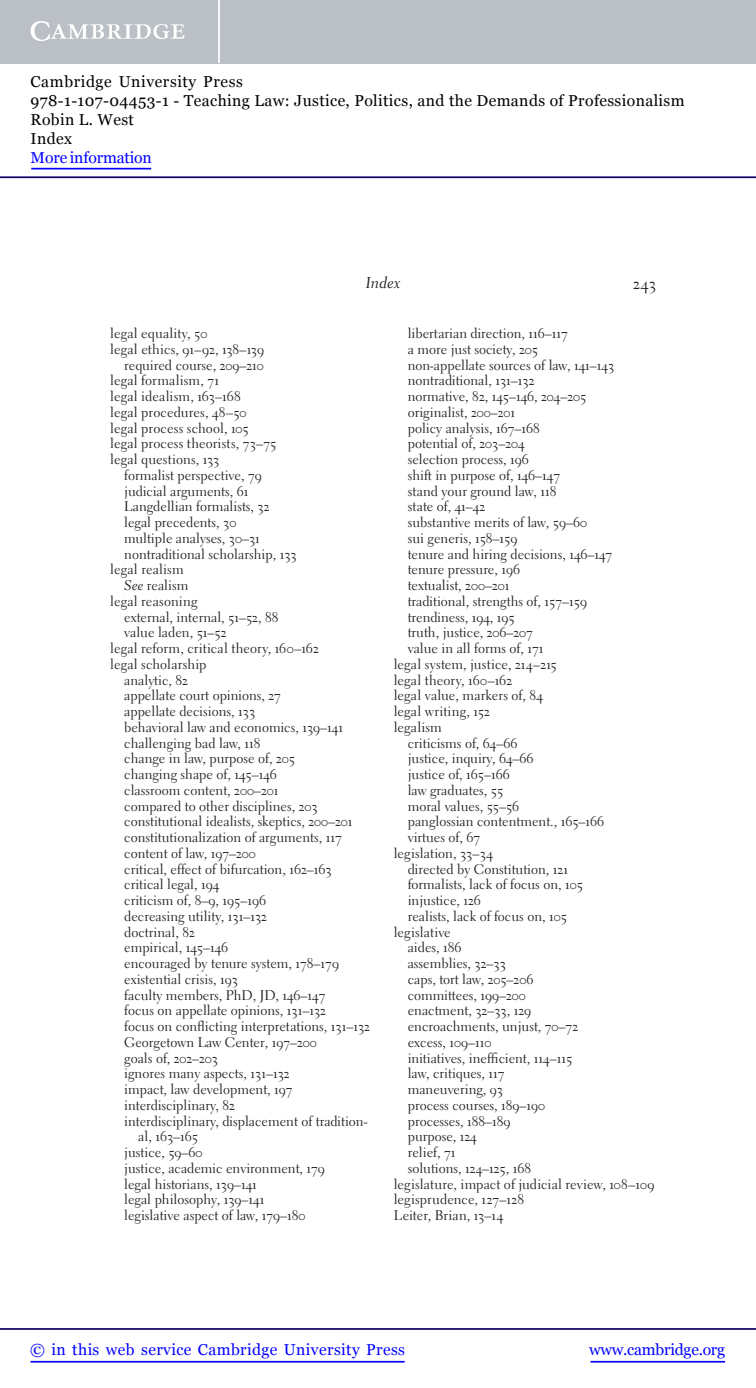
<style>
.page{position:relative;width:756px;height:1388px;background:#fff}
.page>*{position:absolute;margin:0;border:0;box-sizing:border-box;transform-origin:0 0}
.t1{font:16.62px "Electra LT Std";color:#231f20}
.t2{font:15.75px/18.9px "Georgia";letter-spacing:.025em;color:#000}
.t3{font:15.75px "Georgia";letter-spacing:.025em;color:#00f}
.t4{font:15.75px "Georgia";letter-spacing:-.015em;color:#00f}
.t5{font:15.75px "Georgia";letter-spacing:-.01em;color:#00f}
.t6{font:15.75px "Electra LT Std Cursive";letter-spacing:.005em;color:#231f20}
.t7{font:14px "Electra LT Std";color:#231f20}
.s1{font-family:"Electra LT Std Cursive"}
</style>
<div class="page">
<hr style="left:591px;top:1361px;width:134px;height:1px;background:#00f">
<hr style="left:0;top:1328px;width:756px;height:2px;background:#150666">
<hr style="left:31px;top:1361px;width:374px;height:1px;background:#00f">
<div style="left:0;top:0;width:756px;height:63px;background:#bac0c6"></div>
<svg style="left:31px;top:21px;width:154px;height:20px"></svg>
<hr style="left:218px;top:0;width:2px;height:63px;background:#fff">
<hr style="left:0;top:176px;width:756px;height:2px;background:#150666">
<hr style="left:31px;top:168px;width:120px;height:1px;background:#00f">
<p class="t2" style="left:31px;top:72px;width:656px">Cambridge University Press<br>978-1-107-04453-1 - Teaching Law: Justice, Politics, and the Demands of Professionalism Robin L. West<br>Index</p>
<p class="t5" style="left:31px;top:148px;width:123px">More information</p>
<p class="t6" style="left:366px;top:277px;width:36px">Index</p>
<p class="t1" style="left:633px;top:277px;width:25px">243</p>
<p class="t7" style="left:110px;top:327px;width:99px">legal equality, 50</p>
<p class="t7" style="left:110px;top:343px;width:155px">legal ethics, 91–92 , 138–139</p>
<p class="t7" style="left:124px;top:359px;width:141px">required course, 209–210</p>
<p class="t7" style="left:110px;top:375px;width:110px">legal formalism, 71</p>
<p class="t7" style="left:110px;top:390px;width:132px">legal idealism, 163–168</p>
<p class="t7" style="left:110px;top:406px;width:138px">legal procedures, 48–50</p>
<p class="t7" style="left:110px;top:422px;width:140px">legal process school, 105</p>
<p class="t7" style="left:110px;top:438px;width:168px">legal process theorists, 73–75</p>
<p class="t7" style="left:110px;top:453px;width:111px">legal questions, 133</p>
<p class="t7" style="left:124px;top:469px;width:139px">formalist perspective, 79</p>
<p class="t7" style="left:124px;top:485px;width:126px">judicial arguments, 61</p>
<p class="t7" style="left:124px;top:501px;width:147px">Langdellian formalists, 32</p>
<p class="t7" style="left:124px;top:516px;width:114px">legal precedents, 30</p>
<p class="t7" style="left:124px;top:532px;width:137px">multiple analyses, 30–31</p>
<p class="t7" style="left:124px;top:548px;width:174px">nontraditional scholarship, 133</p>
<p class="t7" style="left:110px;top:564px;width:75px">legal realism</p>
<p class="t7" style="left:124px;top:579px;width:66px"><span class="s1">See</span> realism</p>
<p class="t7" style="left:110px;top:595px;width:89px">legal reasoning</p>
<p class="t7" style="left:124px;top:611px;width:156px">external, internal, 51–52 , 88</p>
<p class="t7" style="left:124px;top:627px;width:104px">value laden, 51–52</p>
<p class="t7" style="left:110px;top:642px;width:210px">legal reform, critical theory, 160–162</p>
<p class="t7" style="left:110px;top:658px;width:98px">legal scholarship</p>
<p class="t7" style="left:124px;top:674px;width:65px">analytic, 82</p>
<p class="t7" style="left:124px;top:690px;width:158px">appellate court opinions, 27</p>
<p class="t7" style="left:124px;top:705px;width:132px">appellate decisions, 133</p>
<p class="t7" style="left:124px;top:721px;width:220px">behavioral law and economics, 139–141</p>
<p class="t7" style="left:124px;top:737px;width:138px">challenging bad law, 118</p>
<p class="t7" style="left:124px;top:753px;width:172px">change in law, purpose of, 205</p>
<p class="t7" style="left:124px;top:768px;width:154px">changing shape of, 145–146</p>
<p class="t7" style="left:124px;top:784px;width:156px">classroom content, 200–201</p>
<p class="t7" style="left:124px;top:800px;width:195px">compared to other disciplines, 203</p>
<p class="t7" style="left:124px;top:816px;width:230px">constitutional idealists, skeptics, 200–201</p>
<p class="t7" style="left:124px;top:831px;width:219px">constitutionalization of arguments, 117</p>
<p class="t7" style="left:124px;top:847px;width:133px">content of law, 197–200</p>
<p class="t7" style="left:124px;top:863px;width:209px">critical, effect of bifurcation, 162–163</p>
<p class="t7" style="left:124px;top:879px;width:97px">critical legal, 194</p>
<p class="t7" style="left:124px;top:894px;width:143px">criticism of, 8–9 , 195–196</p>
<p class="t7" style="left:124px;top:910px;width:144px">decreasing utility, 131–132</p>
<p class="t7" style="left:124px;top:926px;width:72px">doctrinal, 82</p>
<p class="t7" style="left:124px;top:942px;width:105px">empirical, 145–146</p>
<p class="t7" style="left:124px;top:957px;width:216px">encouraged by tenure system, 178–179</p>
<p class="t7" style="left:124px;top:973px;width:115px">existential crisis, 193</p>
<p class="t7" style="left:124px;top:989px;width:203px">faculty members, PhD, JD, 146–147</p>
<p class="t7" style="left:124px;top:1005px;width:203px">focus on appellate opinions, 131–132</p>
<p class="t7" style="left:124px;top:1020px;width:247px">focus on conflicting interpretations, 131–132</p>
<p class="t7" style="left:124px;top:1036px;width:194px">Georgetown Law Center, 197–200</p>
<p class="t7" style="left:124px;top:1052px;width:95px">goals of, 202–203</p>
<p class="t7" style="left:124px;top:1068px;width:167px">ignores many aspects, 131–132</p>
<p class="t7" style="left:124px;top:1083px;width:170px">impact, law development, 197</p>
<p class="t7" style="left:124px;top:1099px;width:112px">interdisciplinary, 82</p>
<p class="t7" style="left:124px;top:1115px;width:245px">interdisciplinary, displacement of tradition-</p>
<p class="t7" style="left:138px;top:1131px;width:61px">al, 163–165</p>
<p class="t7" style="left:124px;top:1146px;width:80px">justice, 59–60</p>
<p class="t7" style="left:124px;top:1162px;width:202px">justice, academic environment, 179</p>
<p class="t7" style="left:124px;top:1178px;width:134px">legal historians, 139–141</p>
<p class="t7" style="left:124px;top:1194px;width:142px">legal philosophy, 139–141</p>
<p class="t7" style="left:124px;top:1209px;width:183px">legislative aspect of law, 179–180</p>
<p class="t7" style="left:408px;top:327px;width:162px">libertarian direction, 116–117</p>
<p class="t7" style="left:408px;top:343px;width:132px">a more just society, 205</p>
<p class="t7" style="left:408px;top:359px;width:208px">non-appellate sources of law, 141–143</p>
<p class="t7" style="left:408px;top:375px;width:128px">nontraditional, 131–132</p>
<p class="t7" style="left:408px;top:390px;width:180px">normative, 82 , 145–146 , 204–205</p>
<p class="t7" style="left:408px;top:406px;width:109px">originalist, 200–201</p>
<p class="t7" style="left:408px;top:422px;width:134px">policy analysis, 167–168</p>
<p class="t7" style="left:408px;top:438px;width:118px">potential of, 203–204</p>
<p class="t7" style="left:408px;top:453px;width:122px">selection process, 196</p>
<p class="t7" style="left:408px;top:469px;width:154px">shift in purpose of, 146–147</p>
<p class="t7" style="left:408px;top:485px;width:150px">stand your ground law, 118</p>
<p class="t7" style="left:408px;top:501px;width:79px">state of, 41–42</p>
<p class="t7" style="left:408px;top:516px;width:181px">substantive merits of law, 59–60</p>
<p class="t7" style="left:408px;top:532px;width:111px">sui generis, 158–159</p>
<p class="t7" style="left:408px;top:548px;width:206px">tenure and hiring decisions, 146–147</p>
<p class="t7" style="left:408px;top:564px;width:114px">tenure pressure, 196</p>
<p class="t7" style="left:408px;top:579px;width:103px">textualist, 200–201</p>
<p class="t7" style="left:408px;top:595px;width:181px">traditional, strengths of, 157–159</p>
<p class="t7" style="left:408px;top:611px;width:109px">trendiness, 194 , 195</p>
<p class="t7" style="left:408px;top:627px;width:127px">truth, justice, 206–207</p>
<p class="t7" style="left:408px;top:642px;width:137px">value in all forms of, 171</p>
<p class="t7" style="left:394px;top:658px;width:165px">legal system, justice, 214–215</p>
<p class="t7" style="left:394px;top:674px;width:120px">legal theory, 160–162</p>
<p class="t7" style="left:394px;top:690px;width:151px">legal value, markers of, 84</p>
<p class="t7" style="left:394px;top:705px;width:98px">legal writing, 152</p>
<p class="t7" style="left:394px;top:721px;width:50px">legalism</p>
<p class="t7" style="left:408px;top:737px;width:111px">criticisms of, 64–66</p>
<p class="t7" style="left:408px;top:753px;width:127px">justice, inquiry, 64–66</p>
<p class="t7" style="left:408px;top:768px;width:104px">justice of, 165–166</p>
<p class="t7" style="left:408px;top:784px;width:97px">law graduates, 55</p>
<p class="t7" style="left:408px;top:800px;width:113px">moral values, 55–56</p>
<p class="t7" style="left:408px;top:816px;width:198px">panglossian contentment., 165–166</p>
<p class="t7" style="left:408px;top:831px;width:74px">virtues of, 67</p>
<p class="t7" style="left:394px;top:847px;width:101px">legislation, 33–34</p>
<p class="t7" style="left:408px;top:863px;width:162px">directed by Constitution, 121</p>
<p class="t7" style="left:408px;top:879px;width:177px">formalists, lack of focus on, 105</p>
<p class="t7" style="left:408px;top:894px;width:75px">injustice, 126</p>
<p class="t7" style="left:408px;top:910px;width:161px">realists, lack of focus on, 105</p>
<p class="t7" style="left:394px;top:926px;width:59px">legislative</p>
<p class="t7" style="left:408px;top:942px;width:55px">aides, 186</p>
<p class="t7" style="left:408px;top:957px;width:100px">assemblies, 32–33</p>
<p class="t7" style="left:408px;top:973px;width:127px">caps, tort law, 205–206</p>
<p class="t7" style="left:408px;top:989px;width:120px">committees, 199–200</p>
<p class="t7" style="left:408px;top:1005px;width:125px">enactment, 32–33 , 129</p>
<p class="t7" style="left:408px;top:1020px;width:172px">encroachments, unjust, 70–72</p>
<p class="t7" style="left:408px;top:1036px;width:85px">excess, 109–110</p>
<p class="t7" style="left:408px;top:1052px;width:166px">initiatives, inefficient, 114–115</p>
<p class="t7" style="left:408px;top:1068px;width:98px">law, critiques, 117</p>
<p class="t7" style="left:408px;top:1083px;width:97px">maneuvering, 93</p>
<p class="t7" style="left:408px;top:1099px;width:139px">process courses, 189–190</p>
<p class="t7" style="left:408px;top:1115px;width:104px">processes, 188–189</p>
<p class="t7" style="left:408px;top:1131px;width:70px">purpose, 124</p>
<p class="t7" style="left:408px;top:1146px;width:49px">relief, 71</p>
<p class="t7" style="left:408px;top:1162px;width:125px">solutions, 124–125 , 168</p>
<p class="t7" style="left:394px;top:1178px;width:262px">legislature, impact of judicial review, 108–109</p>
<p class="t7" style="left:394px;top:1194px;width:132px">legisprudence, 127–128</p>
<p class="t7" style="left:394px;top:1209px;width:111px">Leiter, Brian, 13–14</p>
<p class="t3" style="left:30px;top:1340px;width:376px">© in this web service Cambridge University Press</p>
<p class="t4" style="left:589px;top:1340px;width:137px">www.cambridge.org</p>
</div>
